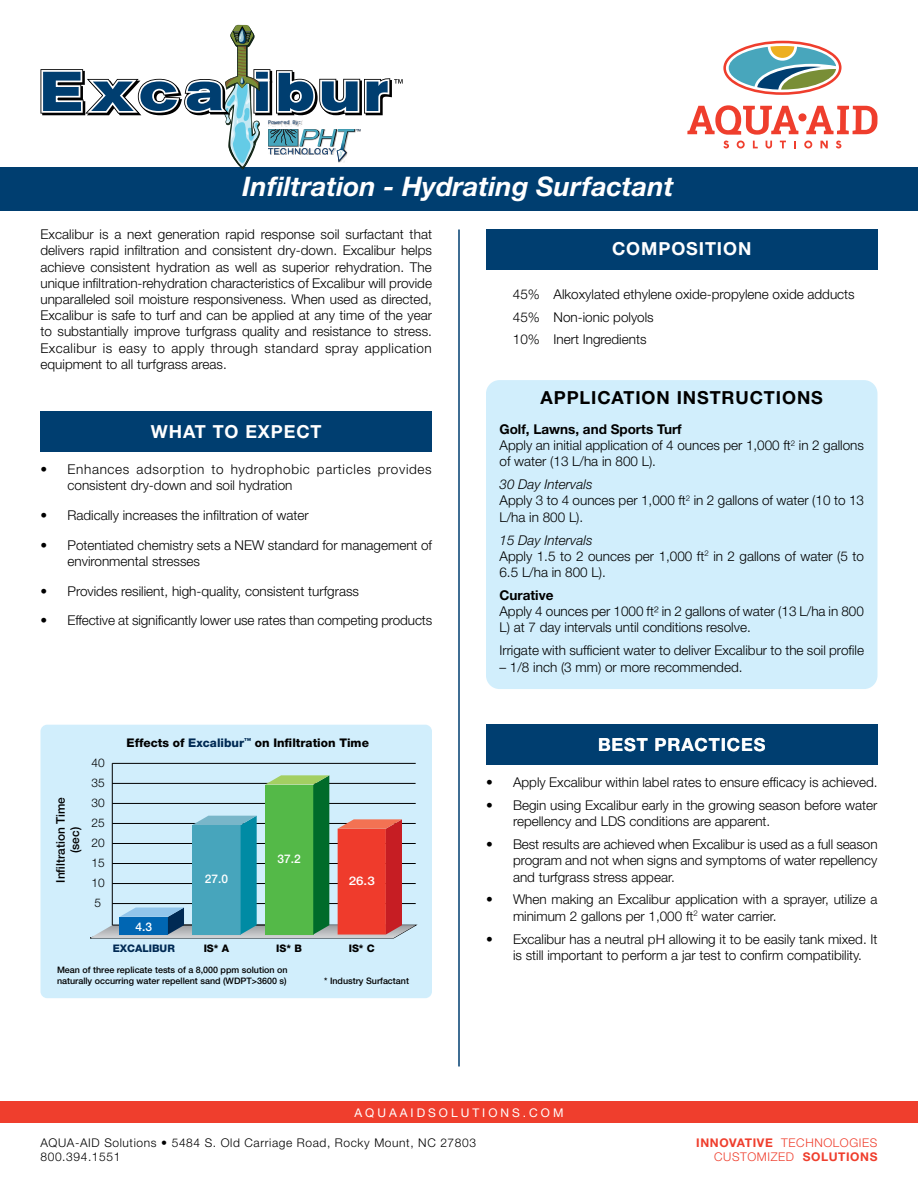
<style>
.page{position:relative;width:918px;height:1188px;background:#fff}
.page>*{position:absolute;margin:0;border:0;box-sizing:border-box;transform-origin:0 0}
.t1{font:italic 700 27px "Helvetica Neue LT Std";color:#fff}
.t2{font:700 18px "Helvetica Neue LT Std";letter-spacing:.05em;color:#fff}
.t3{font:700 18px "Helvetica Neue LT Std";letter-spacing:.05em;color:#000}
.t4{font:300 13.5px/16.2px "Helvetica Neue LT Std";color:#000}
.t5{font:300 13.5px/16.2px "Helvetica Neue LT Std";letter-spacing:.05em;color:#000}
.t6{font:700 13.5px "Helvetica Neue LT Std";color:#000}
.t7{font:300 12px/14.4px "Helvetica Neue LT Std";letter-spacing:.05em;color:#000}
.t8{font:300 12px/14.4px "Helvetica Neue LT Std";letter-spacing:.05em;color:#ef3e2d;text-align:right}
.t9{font:12px "Helvetica Neue LT Std";letter-spacing:.25em;color:#fff}
.t10{font:800 11.85px "Helvetica Neue LT Std";color:#000}
.t11{font:500 11.85px/14.2px "Helvetica Neue LT Std";color:#000;text-align:center}
.t12{font:300 11.85px/20px "Helvetica Neue LT Std";color:#000}
.t13{font:500 11.85px "Helvetica Neue LT Std";color:#fff}
.t14{font:500 11.85px "Helvetica Neue LT Std";color:#fff;scale:1.13 1}
.t15{font:800 10.5px "Helvetica Neue LT Std";color:#000}
.t16{font:800 10.5px "Helvetica Neue LT Std";color:#002a54}
.t17{font:500 9px/10.8px "Helvetica Neue LT Std";color:#000}
.t18{font:5.55px "Consolas";color:#17406e}
.s1{color:#002a54}
.s2{font-weight:700}
.s3{font-style:italic}
</style>
<div class="page">
<div style="left:486px;top:380px;width:392px;height:309px;background:#d1eefc;border-radius:14px"></div>
<div style="left:486px;top:230px;width:392px;height:40px;background:#003e70"></div>
<div style="left:0;top:167px;width:918px;height:44px;background:#003e70"></div>
<div style="left:40px;top:412px;width:392px;height:40px;background:#003e70"></div>
<hr style="left:458px;top:230px;width:2px;height:836px;background:#003e70">
<svg style="left:723px;top:41px;width:119px;height:54px"></svg>
<svg style="left:806px;top:106px;width:71px;height:28px"></svg>
<div style="left:798px;top:113px;width:9px;height:8px;background:#ef3e2d;border-radius:50%"></div>
<svg style="left:687px;top:105px;width:111px;height:30px"></svg>
<svg style="left:723px;top:141px;width:6px;height:7px"></svg>
<svg style="left:737px;top:141px;width:8px;height:7px"></svg>
<svg style="left:753px;top:141px;width:5px;height:7px"></svg>
<svg style="left:766px;top:141px;width:6px;height:7px"></svg>
<svg style="left:780px;top:141px;width:6px;height:7px"></svg>
<svg style="left:794px;top:141px;width:2px;height:7px"></svg>
<svg style="left:804px;top:141px;width:8px;height:7px"></svg>
<svg style="left:820px;top:141px;width:8px;height:7px"></svg>
<svg style="left:836px;top:141px;width:5px;height:7px"></svg>
<div style="left:40px;top:725px;width:392px;height:273px;background:#d1eefc;border-radius:7px"></div>
<hr style="left:112px;top:763px;width:304px;height:1px;background:#000">
<hr style="left:112px;top:763px;width:1px;height:162px;background:#000">
<svg style="left:90px;top:775px;width:326px;height:163px"></svg>
<div style="left:0;top:1102px;width:918px;height:21px;background:#ef3e2d"></div>
<div style="left:486px;top:725px;width:392px;height:40px;background:#003e70"></div>
<svg style="left:40px;top:25px;width:363px;height:144px"></svg>
<p class="t18" style="left:268px;top:119px;width:35px">Powered By:</p>
<h1 class="t1" style="left:243px;top:170px;width:433px">Infiltration - Hydrating Surfactant</h1>
<p class="t4" style="left:40px;top:226px;width:393px;text-align:justify">Excalibur is a next generation rapid response soil surfactant that delivers rapid infiltration and consistent dry-down. Excalibur helps achieve consistent hydration as well as superior rehydration. The unique infiltration-rehydration characteristics of Excalibur will provide unparalleled soil moisture responsiveness. When used as directed, Excalibur is safe to turf and can be applied at any time of the year to substantially improve turfgrass quality and resistance to stress.<br>Excalibur is easy to apply through standard spray application equipment to all turfgrass areas.</p>
<h2 class="t2" style="left:151px;top:420px;width:172px">WHAT TO EXPECT</h2>
<p class="t5" style="left:68px;top:461px;width:366px;text-indent:-27px">• Enhances adsorption to hydrophobic particles provides consistent dry-down and soil hydration</p>
<p class="t4" style="left:40px;top:507px;width:270px">• Radically increases the infiltration of water</p>
<p class="t4" style="left:68px;top:537px;width:366px;text-indent:-27px">• Potentiated chemistry sets a NEW standard for management of environmental stresses</p>
<p class="t4" style="left:40px;top:582px;width:320px">• Provides resilient, high-quality, consistent turfgrass</p>
<p class="t4" style="left:40px;top:612px;width:393px">• Effective at significantly lower use rates than competing products</p>
<p class="t11" style="left:53px;top:883px;width:87px;rotate:-90deg">Infiltration Time (sec)</p>
<p class="t12" style="left:91px;top:752px;width:15px">40</p>
<p class="t12" style="left:91px;top:772px;width:15px">35</p>
<p class="t12" style="left:91px;top:792px;width:15px">30</p>
<p class="t12" style="left:91px;top:812px;width:15px">25</p>
<p class="t12" style="left:91px;top:832px;width:15px">20<br>15</p>
<p class="t12" style="left:91px;top:872px;width:15px">10</p>
<p class="t12" style="left:94px;top:892px;width:8px">5</p>
<p class="t10" style="left:127px;top:736px;width:244px">Effects of <span class="s1">Excalibur</span><sup>™</sup> on Infiltration Time</p>
<p class="t13" style="left:136px;top:920px;width:18px">4.3</p>
<p class="t13" style="left:205px;top:871px;width:25px">27.0</p>
<p class="t13" style="left:278px;top:852px;width:25px">37.2</p>
<p class="t14" style="left:349px;top:874px;width:25px">26.3</p>
<p class="t16" style="left:113px;top:942px;width:64px">EXCALIBUR</p>
<p class="t15" style="left:204px;top:942px;width:27px">IS* A</p>
<p class="t15" style="left:276px;top:942px;width:27px">IS* B</p>
<p class="t17" style="left:57px;top:964px;width:232px">Mean of three replicate tests of a 8,000 ppm solution on naturally occurring water repellent sand (WDPT&gt;3600 s)</p>
<p class="t15" style="left:349px;top:942px;width:28px">IS* C</p>
<p class="t17" style="left:324px;top:975px;width:86px">* Industry Surfactant</p>
<h2 class="t2" style="left:612px;top:238px;width:141px">COMPOSITION</h2>
<p class="t4" style="left:513px;top:282px;width:343px;line-height:23px">45% Alkoxylated ethylene oxide-propylene oxide adducts<br>45% Non-ionic polyols<br>10% Inert Ingredients</p>
<h2 class="t3" style="left:541px;top:387px;width:284px">APPLICATION INSTRUCTIONS</h2>
<p class="t4" style="left:500px;top:421px;width:366px"><span class="s2">Golf, Lawns, and Sports Turf<br></span>Apply an initial application of 4 ounces per 1,000 ft<sup>2</sup> in 2 gallons of water (13 L/ha in 800 L).</p>
<p class="t4" style="left:500px;top:476px;width:366px"><span class="s3">30 Day Intervals<br></span>Apply 3 to 4 ounces per 1,000 ft<sup>2</sup> in 2 gallons of water (10 to 13<br>L/ha in 800 L).</p>
<p class="t4" style="left:499px;top:531px;width:366px"><span class="s3">15 Day Intervals<br></span>Apply 1.5 to 2 ounces per 1,000 ft<sup>2</sup> in 2 gallons of water (5 to<br>6.5 L/ha in 800 L).</p>
<p class="t6" style="left:499px;top:587px;width:56px">Curative</p>
<p class="t4" style="left:499px;top:603px;width:366px">Apply 4 ounces per 1000 ft² in 2 gallons of water (13 L/ha in 800<br>L) at 7 day intervals until conditions resolve.</p>
<p class="t4" style="left:499px;top:642px;width:366px">Irrigate with sufficient water to deliver Excalibur to the soil profile</p>
<p class="t4" style="left:499px;top:658px;width:245px">– 1/8 inch (3 mm) or more recommended.</p>
<h2 class="t2" style="left:598px;top:734px;width:169px">BEST PRACTICES</h2>
<p class="t4" style="left:486px;top:774px;width:393px">• Apply Excalibur within label rates to ensure efficacy is achieved.</p>
<p class="t4" style="left:513px;top:797px;width:366px;text-indent:-27px">• Begin using Excalibur early in the growing season before water repellency and LDS conditions are apparent.</p>
<p class="t4" style="left:513px;top:836px;width:366px;text-align:justify;text-indent:-27px">• Best results are achieved when Excalibur is used as a full season program and not when signs and symptoms of water repellency and turfgrass stress appear.</p>
<p class="t4" style="left:513px;top:891px;width:366px;text-indent:-27px">• When making an Excalibur application with a sprayer, utilize a minimum 2 gallons per 1,000 ft<sup>2</sup> water carrier.</p>
<p class="t4" style="left:513px;top:930px;width:366px;text-indent:-27px">• Excalibur has a neutral pH allowing it to be easily tank mixed. It is still important to perform a jar test to confirm compatibility.</p>
<p class="t9" style="left:354px;top:1105px;width:211px">AQUAAIDSOLUTIONS.COM</p>
<p class="t7" style="left:40px;top:1135px;width:437px">AQUA-AID Solutions • 5484 S. Old Carriage Road, Rocky Mount, NC 27803<br>800.394.1551</p>
<p class="t8" style="left:696px;top:1135px;width:183px"><span class="s2">INNOVATIVE</span> TECHNOLOGIES<br>CUSTOMIZED <span class="s2">SOLUTIONS</span></p>
</div>
